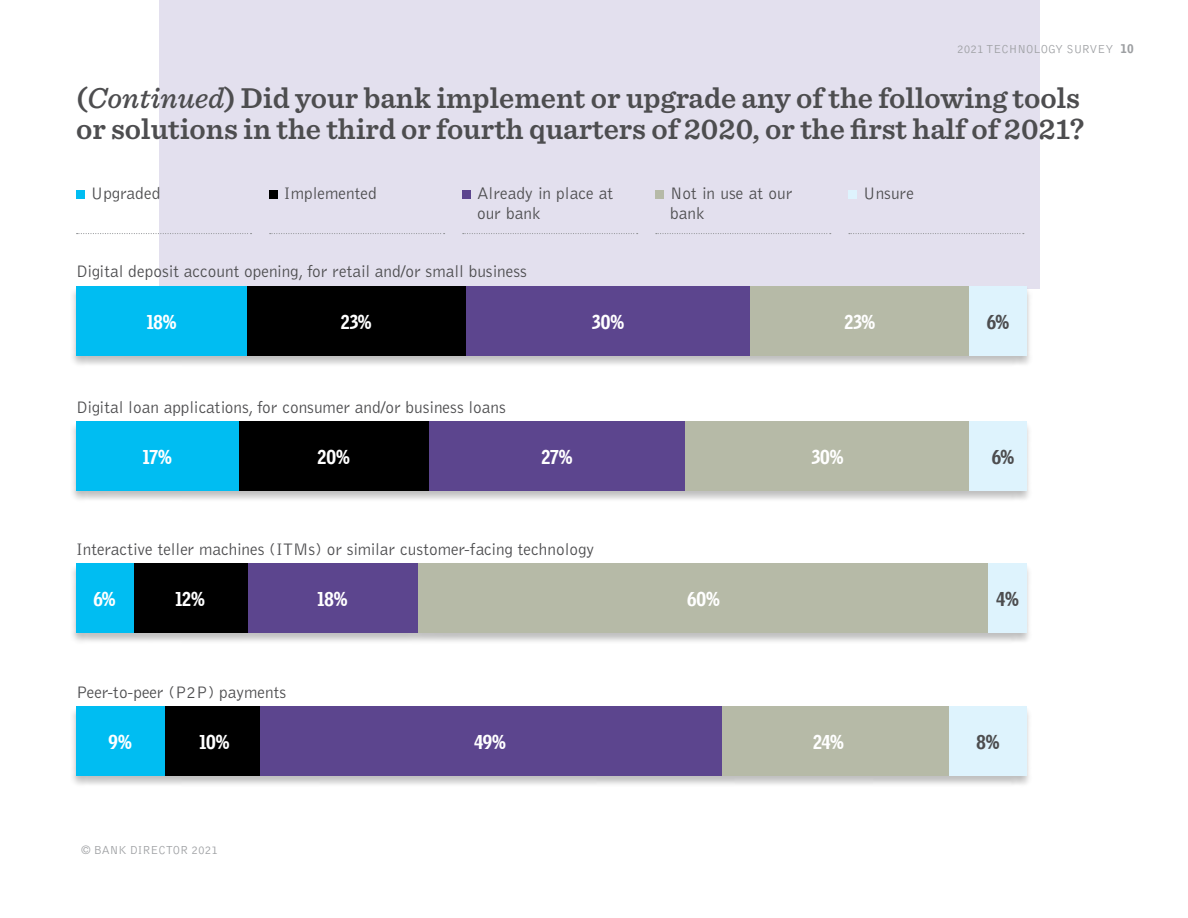
<style>
.page{position:relative;width:1188px;height:918px;background:#fff}
.page>*{position:absolute;margin:0;border:0;box-sizing:border-box;transform-origin:0 0}
.t1{font:600 30px/31.5px "Sentinel";color:#4d4d4f}
.t2{font:900 19.5px "Griffith Gothic Cond";color:#fff}
.t3{font:900 19.5px "Griffith Gothic Cond";color:#4d4d4f}
.t4{font:300 17.25px/21px "Bell Gothic";color:#4d4d4f}
.t5{font:300 12px "Bell Gothic";color:#9d9fa2}
.s1{font-weight:900}
.s2{font-weight:500;font-style:italic}
</style>
<div class="page">
<div style="left:159px;top:0;width:881px;height:289px;background:#e3e0ee"></div>
<div style="left:70px;top:286px;width:963px;height:82px;background:#000;opacity:.25"></div>
<div style="left:466px;top:287px;width:285px;height:69px;background:#5c458e"></div>
<div style="left:750px;top:287px;width:220px;height:69px;background:#b6baa7"></div>
<div style="left:969px;top:287px;width:57px;height:69px;background:#def3fd"></div>
<div style="left:247px;top:287px;width:219px;height:69px;background:#000"></div>
<div style="left:76px;top:287px;width:171px;height:69px;background:#00bdf2"></div>
<div style="left:70px;top:421px;width:962px;height:82px;background:#000;opacity:.25"></div>
<div style="left:429px;top:422px;width:256px;height:69px;background:#5c458e"></div>
<div style="left:685px;top:422px;width:285px;height:69px;background:#b6baa7"></div>
<div style="left:969px;top:422px;width:57px;height:69px;background:#def3fd"></div>
<div style="left:239px;top:422px;width:190px;height:69px;background:#000"></div>
<div style="left:76px;top:422px;width:163px;height:69px;background:#00bdf2"></div>
<div style="left:70px;top:706px;width:962px;height:82px;background:#000;opacity:.25"></div>
<div style="left:257px;top:707px;width:466px;height:69px;background:#5c458e"></div>
<div style="left:722px;top:707px;width:228px;height:69px;background:#b6baa7"></div>
<div style="left:949px;top:707px;width:77px;height:69px;background:#def3fd"></div>
<div style="left:164px;top:707px;width:95px;height:69px;background:#000"></div>
<div style="left:76px;top:707px;width:88px;height:69px;background:#00bdf2"></div>
<svg style="left:77px;top:233px;width:175px;height:1px"></svg>
<div style="left:76px;top:190px;width:8px;height:9px;background:#00bdf2"></div>
<svg style="left:270px;top:233px;width:175px;height:1px"></svg>
<div style="left:269px;top:190px;width:8px;height:9px;background:#000"></div>
<svg style="left:463px;top:233px;width:175px;height:1px"></svg>
<div style="left:462px;top:190px;width:8px;height:9px;background:#5c458e"></div>
<svg style="left:656px;top:233px;width:175px;height:1px"></svg>
<div style="left:655px;top:190px;width:8px;height:9px;background:#b6baa7"></div>
<svg style="left:849px;top:233px;width:175px;height:1px"></svg>
<div style="left:848px;top:190px;width:8px;height:9px;background:#def3fd"></div>
<div style="left:70px;top:563px;width:962px;height:82px;background:#000;opacity:.25"></div>
<div style="left:247px;top:564px;width:171px;height:69px;background:#5c458e"></div>
<div style="left:418px;top:564px;width:571px;height:69px;background:#b6baa7"></div>
<div style="left:988px;top:564px;width:38px;height:69px;background:#def3fd"></div>
<div style="left:133px;top:564px;width:114px;height:69px;background:#000"></div>
<div style="left:76px;top:564px;width:57px;height:69px;background:#00bdf2"></div>
<p class="t5" style="left:957px;top:43px;width:178px">2021 TECHNOLOGY SURVEY <span class="s1">10</span></p>
<h1 class="t1" style="left:76px;top:81px;width:1010px">(<span class="s2">Continued</span>) Did your bank implement or upgrade any of the following tools or solutions in the third or fourth quarters of 2020, or the first half of 2021?</h1>
<p class="t4" style="left:91px;top:183px;width:71px">Upgraded</p>
<p class="t4" style="left:284px;top:183px;width:94px">Implemented</p>
<p class="t4" style="left:477px;top:183px;width:138px">Already in place at our bank</p>
<p class="t4" style="left:670px;top:183px;width:124px">Not in use at our bank</p>
<p class="t4" style="left:863px;top:183px;width:52px">Unsure</p>
<p class="t4" style="left:76px;top:261px;width:452px">Digital deposit account opening, for retail and/or small business</p>
<p class="t2" style="left:147px;top:311px;width:31px">18%</p>
<p class="t2" style="left:341px;top:311px;width:32px">23%</p>
<p class="t2" style="left:592px;top:311px;width:33px">30%</p>
<p class="t4" style="left:76px;top:397px;width:431px">Digital loan applications, for consumer and/or business loans</p>
<p class="t2" style="left:143px;top:446px;width:30px">17%</p>
<p class="t2" style="left:318px;top:446px;width:34px">20%</p>
<p class="t2" style="left:541px;top:446px;width:33px">27%</p>
<p class="t4" style="left:76px;top:540px;width:520px">Interactive teller machines (ITMs) or similar customer-facing technology</p>
<p class="t2" style="left:845px;top:311px;width:32px">23%</p>
<p class="t2" style="left:812px;top:446px;width:33px">30%</p>
<p class="t3" style="left:987px;top:311px;width:24px">6%</p>
<p class="t3" style="left:992px;top:446px;width:24px">6%</p>
<p class="t2" style="left:93px;top:588px;width:24px">6%</p>
<p class="t2" style="left:175px;top:588px;width:31px">12%</p>
<p class="t2" style="left:318px;top:588px;width:31px">18%</p>
<p class="t2" style="left:687px;top:588px;width:34px">60%</p>
<p class="t3" style="left:996px;top:588px;width:24px">4%</p>
<p class="t4" style="left:76px;top:682px;width:212px">Peer-to-peer (P2P) payments</p>
<p class="t2" style="left:109px;top:731px;width:25px">9%</p>
<p class="t2" style="left:200px;top:731px;width:31px">10%</p>
<p class="t5" style="left:81px;top:844px;width:139px">© BANK DIRECTOR 2021</p>
<p class="t2" style="left:474px;top:731px;width:33px">49%</p>
<p class="t2" style="left:813px;top:731px;width:32px">24%</p>
<p class="t3" style="left:976px;top:731px;width:25px">8%</p>
</div>
